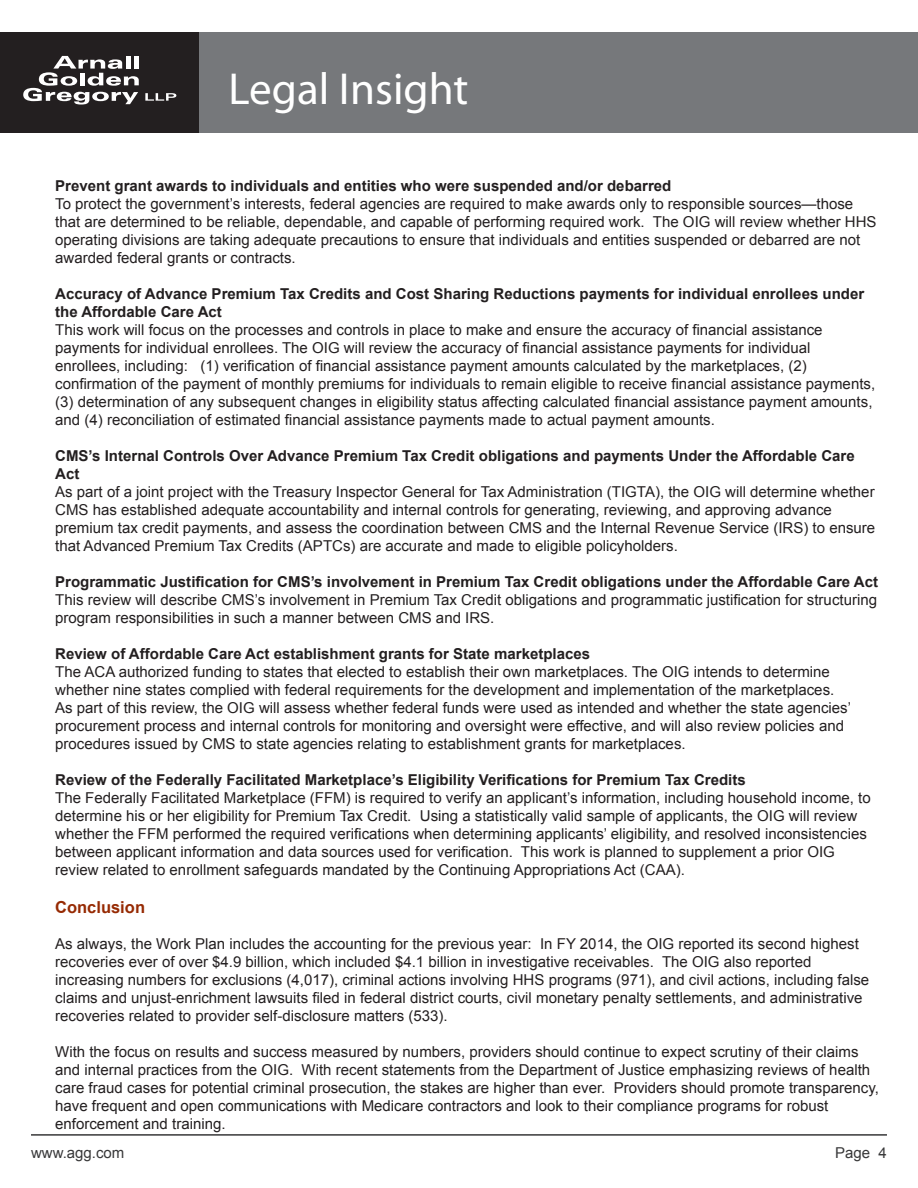
<style>
.page{position:relative;width:918px;height:1188px;background:#fff}
.page>*{position:absolute;margin:0;border:0;box-sizing:border-box;transform-origin:0 0}
.t1{font:45px "Myriad Pro";color:#fff}
.Subtitles{font:700 16.5px "Arial";color:#962a03}
.Regular_text{font:15px/18px "Arial";color:#231f20}
.Regular_text-2{font:700 15px/18px "Arial";color:#231f20}
.t2{font:15px "Arial";color:#383839}
</style>
<div class="page">
<div style="left:0;top:32px;width:200px;height:101px;background:#231f20"></div>
<svg style="left:23px;top:56px;width:116px;height:49px"></svg>
<svg style="left:145px;top:93px;width:31px;height:8px"></svg>
<div style="left:200px;top:32px;width:718px;height:101px;background:#76787b"></div>
<hr style="left:31px;top:1134px;width:856px;height:2px;background:#383839">
<h1 class="t1" style="left:229px;top:61px;width:241px">Legal Insight</h1>
<p class="Regular_text-2" style="left:55px;top:177px;width:618px">Prevent grant awards to individuals and entities who were suspended and/or debarred</p>
<p class="Regular_text" style="left:55px;top:195px;width:823px">To protect the government’s interests, federal agencies are required to make awards only to responsible sources—those that are determined to be reliable, dependable, and capable of performing required work. The OIG will review whether HHS operating divisions are taking adequate precautions to ensure that individuals and entities suspended or debarred are not awarded federal grants or contracts.</p>
<p class="Regular_text-2" style="left:55px;top:285px;width:811px">Accuracy of Advance Premium Tax Credits and Cost Sharing Reductions payments for individual enrollees under the Affordable Care Act</p>
<p class="Regular_text" style="left:55px;top:321px;width:821px">This work will focus on the processes and controls in place to make and ensure the accuracy of financial assistance payments for individual enrollees. The OIG will review the accuracy of financial assistance payments for individual enrollees, including: (1) verification of financial assistance payment amounts calculated by the marketplaces, (2) confirmation of the payment of monthly premiums for individuals to remain eligible to receive financial assistance payments, (3) determination of any subsequent changes in eligibility status affecting calculated financial assistance payment amounts, and (4) reconciliation of estimated financial assistance payments made to actual payment amounts.</p>
<p class="Regular_text-2" style="left:55px;top:447px;width:801px">CMS’s Internal Controls Over Advance Premium Tax Credit obligations and payments Under the Affordable Care<br>Act</p>
<p class="Regular_text" style="left:55px;top:483px;width:822px">As part of a joint project with the Treasury Inspector General for Tax Administration (TIGTA), the OIG will determine whether CMS has established adequate accountability and internal controls for generating, reviewing, and approving advance premium tax credit payments, and assess the coordination between CMS and the Internal Revenue Service (IRS) to ensure that Advanced Premium Tax Credits (APTCs) are accurate and made to eligible policyholders.</p>
<p class="Regular_text-2" style="left:55px;top:573px;width:824px">Programmatic Justification for CMS’s involvement in Premium Tax Credit obligations under the Affordable Care Act</p>
<p class="Regular_text" style="left:55px;top:591px;width:823px">This review will describe CMS’s involvement in Premium Tax Credit obligations and programmatic justification for structuring program responsibilities in such a manner between CMS and IRS.</p>
<p class="Regular_text-2" style="left:55px;top:645px;width:536px">Review of Affordable Care Act establishment grants for State marketplaces</p>
<p class="Regular_text" style="left:55px;top:663px;width:797px">The ACA authorized funding to states that elected to establish their own marketplaces. The OIG intends to determine whether nine states complied with federal requirements for the development and implementation of the marketplaces.<br>As part of this review, the OIG will assess whether federal funds were used as intended and whether the state agencies’ procurement process and internal controls for monitoring and oversight were effective, and will also review policies and procedures issued by CMS to state agencies relating to establishment grants for marketplaces.</p>
<p class="Regular_text-2" style="left:55px;top:771px;width:692px">Review of the Federally Facilitated Marketplace’s Eligibility Verifications for Premium Tax Credits</p>
<p class="Regular_text" style="left:55px;top:789px;width:817px">The Federally Facilitated Marketplace (FFM) is required to verify an applicant’s information, including household income, to determine his or her eligibility for Premium Tax Credit. Using a statistically valid sample of applicants, the OIG will review whether the FFM performed the required verifications when determining applicants’ eligibility, and resolved inconsistencies between applicant information and data sources used for verification. This work is planned to supplement a prior OIG review related to enrollment safeguards mandated by the Continuing Appropriations Act (CAA).</p>
<p class="Subtitles" style="left:55px;top:896px;width:91px">Conclusion</p>
<p class="Regular_text" style="left:55px;top:935px;width:816px">As always, the Work Plan includes the accounting for the previous year: In FY 2014, the OIG reported its second highest recoveries ever of over $4.9 billion, which included $4.1 billion in investigative receivables. The OIG also reported increasing numbers for exclusions (4,017), criminal actions involving HHS programs (971), and civil actions, including false claims and unjust-enrichment lawsuits filed in federal district courts, civil monetary penalty settlements, and administrative recoveries related to provider self-disclosure matters (533).</p>
<p class="Regular_text" style="left:55px;top:1043px;width:825px">With the focus on results and success measured by numbers, providers should continue to expect scrutiny of their claims and internal practices from the OIG. With recent statements from the Department of Justice emphasizing reviews of health care fraud cases for potential criminal prosecution, the stakes are higher than ever. Providers should promote transparency, have frequent and open communications with Medicare contractors and look to their compliance programs for robust enforcement and training.</p>
<p class="t2" style="left:31px;top:1142px;width:95px">www.agg.com</p>
<p class="t2" style="left:835px;top:1142px;width:53px">Page 4</p>
</div>
